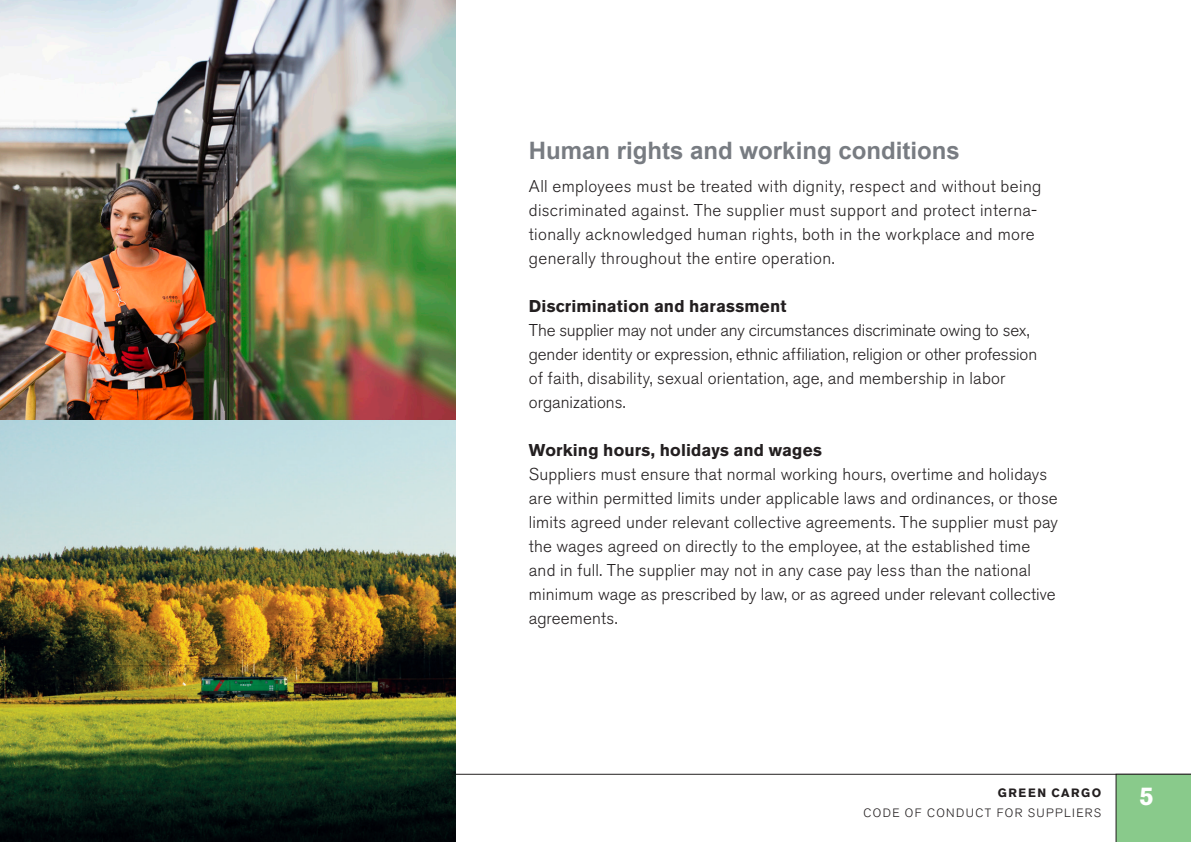
<style>
.page{position:relative;width:1191px;height:842px;background:#fff}
.page>*{position:absolute;margin:0;border:0;box-sizing:border-box;transform-origin:0 0}
.t1{font:700 25.6px "Akzidenz Grotesk BE";color:#fff}
.Bröd{font:700 24px "Arial";color:#787c82}
.Bröd-2{font:300 17px/24px "Akzidenz Grotesk BE";letter-spacing:.01em;color:#231f20}
.Bröd-3{font:300 17px/24px "Akzidenz Grotesk BE";letter-spacing:-.01em;color:#231f20}
.mell{font:700 17px "Akzidenz Grotesk BE";letter-spacing:.01em;color:#231f20}
.t2{font:300 12px "Akzidenz Grotesk BE";letter-spacing:.115em;color:#231f20}
.t3{font:700 12px "Akzidenz Grotesk BE";letter-spacing:.13em;color:#231f20}
</style>
<div class="page">
<svg style="left:456px;top:774px;width:659px;height:1px"></svg>
<div style="left:1115px;top:774px;width:76px;height:68px;background:#89ca8b"></div>
<img style="left:0;top:0;width:456px;height:842px">
<p class="Bröd" style="left:529px;top:135px;width:432px">Human rights and working conditions</p>
<p class="Bröd-2" style="left:529px;top:174px;width:514px">All employees must be treated with dignity, respect and without being discriminated against. The supplier must support and protect interna&shy;tionally acknowledged human rights, both in the workplace and more generally throughout the entire operation.</p>
<p class="mell" style="left:529px;top:296px;width:259px">Discrimination and harassment</p>
<p class="Bröd-3" style="left:529px;top:318px;width:510px">The supplier may not under any circumstances discriminate owing to sex, gender identity or expression, ethnic affiliation, religion or other profession of faith, disability, sexual orientation, age, and membership in labor organizations.</p>
<p class="mell" style="left:529px;top:440px;width:294px">Working hours, holidays and wages</p>
<p class="Bröd-2" style="left:529px;top:462px;width:530px">Suppliers must ensure that normal working hours, overtime and holidays are within permitted limits under applicable laws and ordinances, or those limits agreed under relevant collective agreements. The supplier must pay the wages agreed on directly to the employee, at the established time and in full. The supplier may not in any case pay less than the national minimum wage as prescribed by law, or as agreed under relevant collective agreements.</p>
<p class="t3" style="left:998px;top:786px;width:105px">GREEN CARGO</p>
<p class="t2" style="left:863px;top:806px;width:239px">CODE OF CONDUCT FOR SUPPLIERS</p>
<p class="t1" style="left:1139px;top:781px;width:16px">5</p>
</div>
